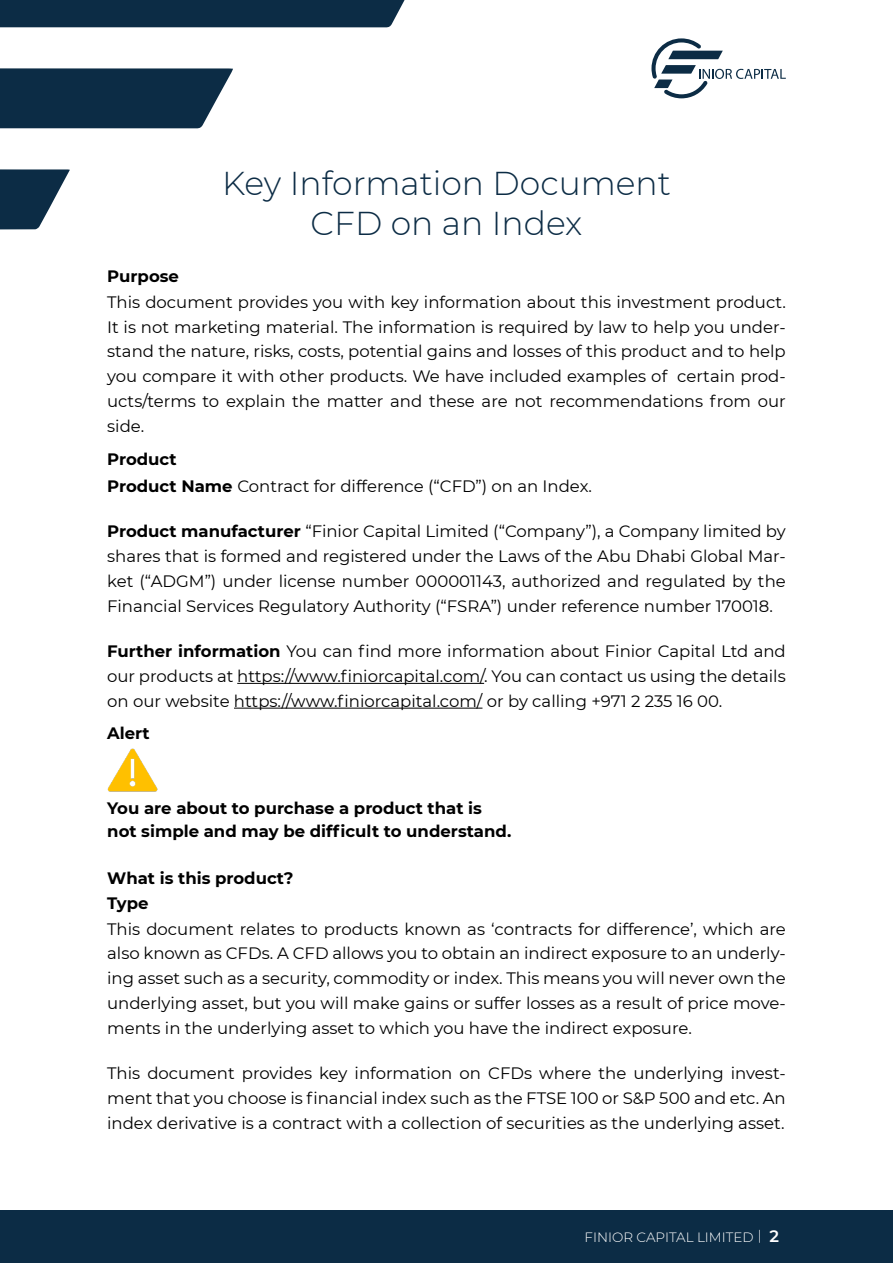
<style>
.page{position:relative;width:893px;height:1263px;background:#fff}
.page>*{position:absolute;margin:0;border:0;box-sizing:border-box;transform-origin:0 0}
.t1{font:300 33px/39.6px "Montserrat";color:#0c2c45;text-align:center}
.t2{font:16.5px/24.8px "Montserrat";color:#000;text-align:justify}
.t3{font:700 16.5px "Montserrat";color:#000}
.t4{font:300 13.5px "Montserrat";color:#fff}
.s1{font-weight:700}
.s2{font-weight:600;font-size:16.5px}
</style>
<div class="page">
<div style="left:0;top:0;width:405px;height:27px;background:#0c2c45"></div>
<svg style="left:0;top:68px;width:233px;height:60px;background:#1e3b52"></svg>
<svg style="left:0;top:169px;width:70px;height:60px"></svg>
<svg style="left:651px;top:38px;width:135px;height:60px"></svg>
<div style="left:0;top:1211px;width:893px;height:52px;background:#0c2c45"></div>
<hr style="left:237px;top:683px;width:247px;height:1px;background:#000">
<hr style="left:234px;top:708px;width:248px;height:1px;background:#000">
<img style="left:107px;top:748px;width:51px;height:44px">
<h1 class="t1" style="left:222px;top:163px;width:450px">Key Information Document<br>CFD on an Index</h1>
<p class="t3" style="left:107px;top:265px;width:73px">Purpose</p>
<p class="t2" style="left:107px;top:289px;width:680px">This document provides you with key information about this investment product.<br>It is not marketing material. The information is required by law to help you under&shy;stand the nature, risks, costs, potential gains and losses of this product and to help you compare it with other products. We have included examples of certain prod&shy;ucts/terms to explain the matter and these are not recommendations from our side.</p>
<p class="t3" style="left:107px;top:447px;width:71px">Product</p>
<p class="t2" style="left:107px;top:473px;width:486px"><span class="s1">Product Name</span> Contract for difference (“CFD”) on an Index.</p>
<p class="t2" style="left:107px;top:518px;width:680px"><span class="s1">Product manufacturer</span> “Finior Capital Limited (“Company”), a Company limited by shares that is formed and registered under the Laws of the Abu Dhabi Global Mar&shy;ket (“ADGM”) under license number 000001143, authorized and regulated by the Financial Services Regulatory Authority (“FSRA”) under reference number 170018.</p>
<p class="t2" style="left:107px;top:638px;width:680px"><span class="s1">Further information</span> You can find more information about Finior Capital Ltd and our products at https://www.finiorcapital.com/. You can contact us using the details on our website https://www.finiorcapital.com/ or by calling +971 2 235 16 00.</p>
<p class="t3" style="left:107px;top:721px;width:44px">Alert</p>
<p class="t3" style="left:107px;top:796px;width:376px">You are about to purchase a product that is</p>
<p class="t3" style="left:107px;top:819px;width:406px">not simple and may be difficult to understand.</p>
<p class="t3" style="left:107px;top:866px;width:188px">What is this product?</p>
<p class="t3" style="left:107px;top:891px;width:43px">Type</p>
<p class="t2" style="left:107px;top:916px;width:680px">This document relates to products known as ‘contracts for difference’, which are also known as CFDs. A CFD allows you to obtain an indirect exposure to an underly&shy;ing asset such as a security, commodity or index. This means you will never own the underlying asset, but you will make gains or suffer losses as a result of price move&shy;ments in the underlying asset to which you have the indirect exposure.</p>
<p class="t2" style="left:107px;top:1060px;width:680px">This document provides key information on CFDs where the underlying invest&shy;ment that you choose is financial index such as the FTSE 100 or S&amp;P 500 and etc. An index derivative is a contract with a collection of securities as the underlying asset.</p>
<p class="t4" style="left:585px;top:1228px;width:196px">FINIOR CAPITAL LIMITED | <span class="s2">2</span></p>
</div>
